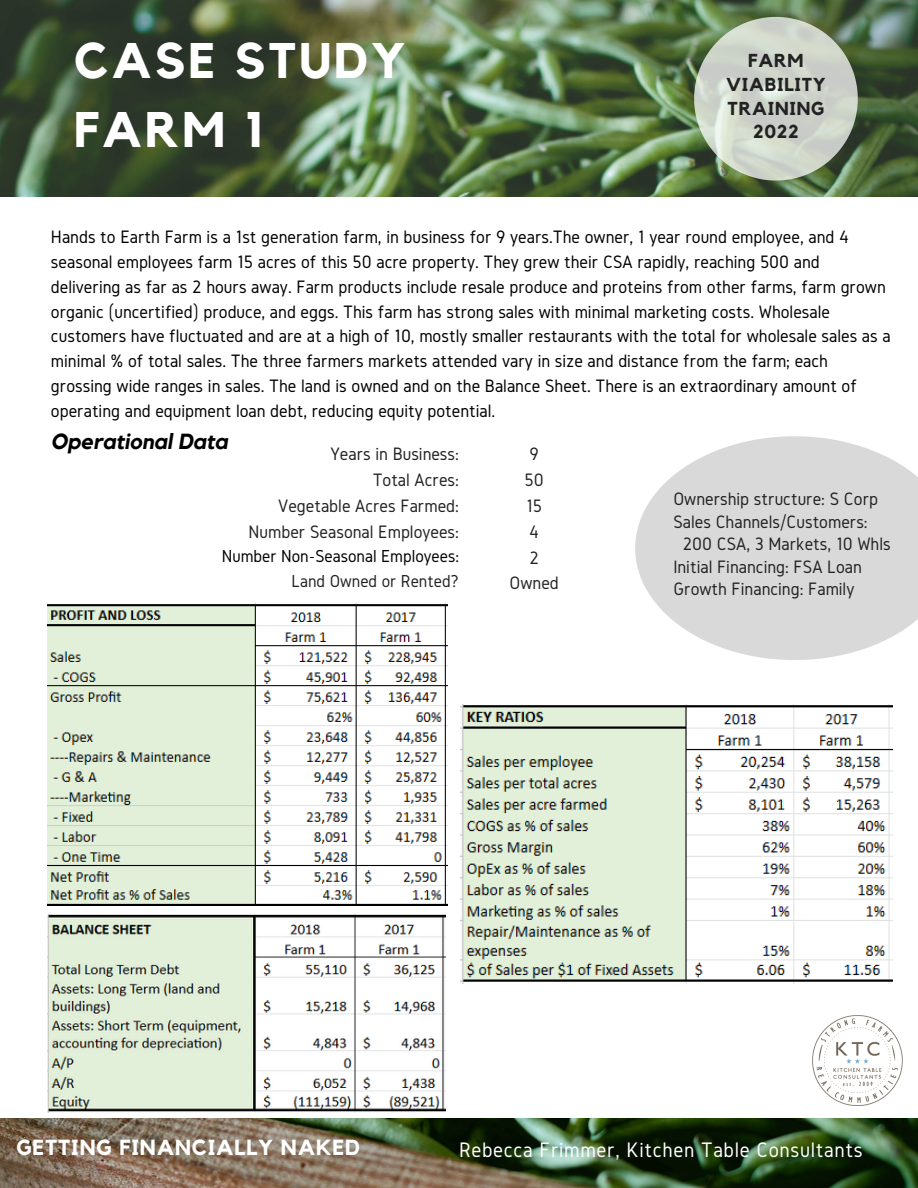
<style>
.page{position:relative;width:918px;height:1188px;background:#fff}
.page>*{position:absolute;margin:0;border:0;box-sizing:border-box;transform-origin:0 0}
.t1{font:700 49.8px/68.7px "Kollektif";letter-spacing:.06em;color:#fff}
.t2{font:21.75px "Gidole";letter-spacing:.03em;color:#fff}
.t3{font:700 21.75px "Kollektif";letter-spacing:.04em;color:#fff}
.t4{font:italic 700 21.75px "Kollektif";color:#000}
.t5{font:18.75px/24.8px "Gidole";color:#000}
.t6{font:18.75px/25.8px "Gidole";color:#222;text-align:right}
.t7{font:700 18.75px/23.7px "Kollektif";letter-spacing:.04em;color:#222;text-align:center}
.t8{font:18px "Gidole";color:#000}
.t9{font:18px "Gidole";color:#222}
</style>
<div class="page">
<img style="left:0;top:0;width:918px;height:197px">
<svg style="left:694px;top:17px;width:164px;height:164px;background:#b4bfae"></svg>
<img style="left:0;top:1118px;width:918px;height:70px">
<img style="left:813px;top:1015px;width:90px;height:90px">
<svg style="left:636px;top:436px;width:282px;height:224px;fill:#d9d9d9"></svg>
<img style="left:47px;top:915px;width:398px;height:198px">
<img style="left:47px;top:603px;width:401px;height:302px">
<img style="left:460px;top:705px;width:432px;height:279px">
<h1 class="t1" style="left:74px;top:29px;width:333px">CASE STUDY<br>FARM 1</h1>
<p class="t7" style="left:726px;top:50px;width:101px">FARM<br>VIABILITY<br>TRAINING<br>2022</p>
<p class="t5" style="left:51px;top:224px;width:841px">Hands to Earth Farm is a 1st generation farm, in business for 9 years.The owner, 1 year round employee, and 4 seasonal employees farm 15 acres of this 50 acre property. They grew their CSA rapidly, reaching 500 and delivering as far as 2 hours away. Farm products include resale produce and proteins from other farms, farm grown organic (uncertified) produce, and eggs. This farm has strong sales with minimal marketing costs. Wholesale customers have fluctuated and are at a high of 10, mostly smaller restaurants with the total for wholesale sales as a minimal % of total sales. The three farmers markets attended vary in size and distance from the farm; each grossing wide ranges in sales. The land is owned and on the Balance Sheet. There is an extraordinary amount of operating and equipment loan debt, reducing equity potential.</p>
<p class="t4" style="left:51px;top:431px;width:178px">Operational Data</p>
<p class="t6" style="left:510px;top:441px;width:51px;text-align:center">9<br>50<br>15<br>4<br>2<br>Owned</p>
<p class="t6" style="left:249px;top:441px;width:212px">Years in Business:<br>Total Acres:<br>Vegetable Acres Farmed:<br>Number Seasonal Employees:</p>
<p class="t8" style="left:222px;top:547px;width:239px">Number Non-Seasonal Employees:</p>
<p class="t9" style="left:292px;top:571px;width:169px">Land Owned or Rented?</p>
<p class="t6" style="left:673px;top:486px;width:206px">Ownership structure: S Corp</p>
<p class="t6" style="left:673px;top:509px;width:196px">Sales Channels/Customers:</p>
<p class="t6" style="left:683px;top:531px;width:210px">200 CSA, 3 Markets, 10 Whls</p>
<p class="t6" style="left:673px;top:554px;width:190px">Initial Financing: FSA Loan</p>
<p class="t6" style="left:673px;top:576px;width:183px">Growth Financing: Family</p>
<p class="t3" style="left:16px;top:1138px;width:345px">GETTING FINANCIALLY NAKED</p>
<p class="t2" style="left:459px;top:1137px;width:405px">Rebecca Frimmer, Kitchen Table Consultants</p>
</div>
